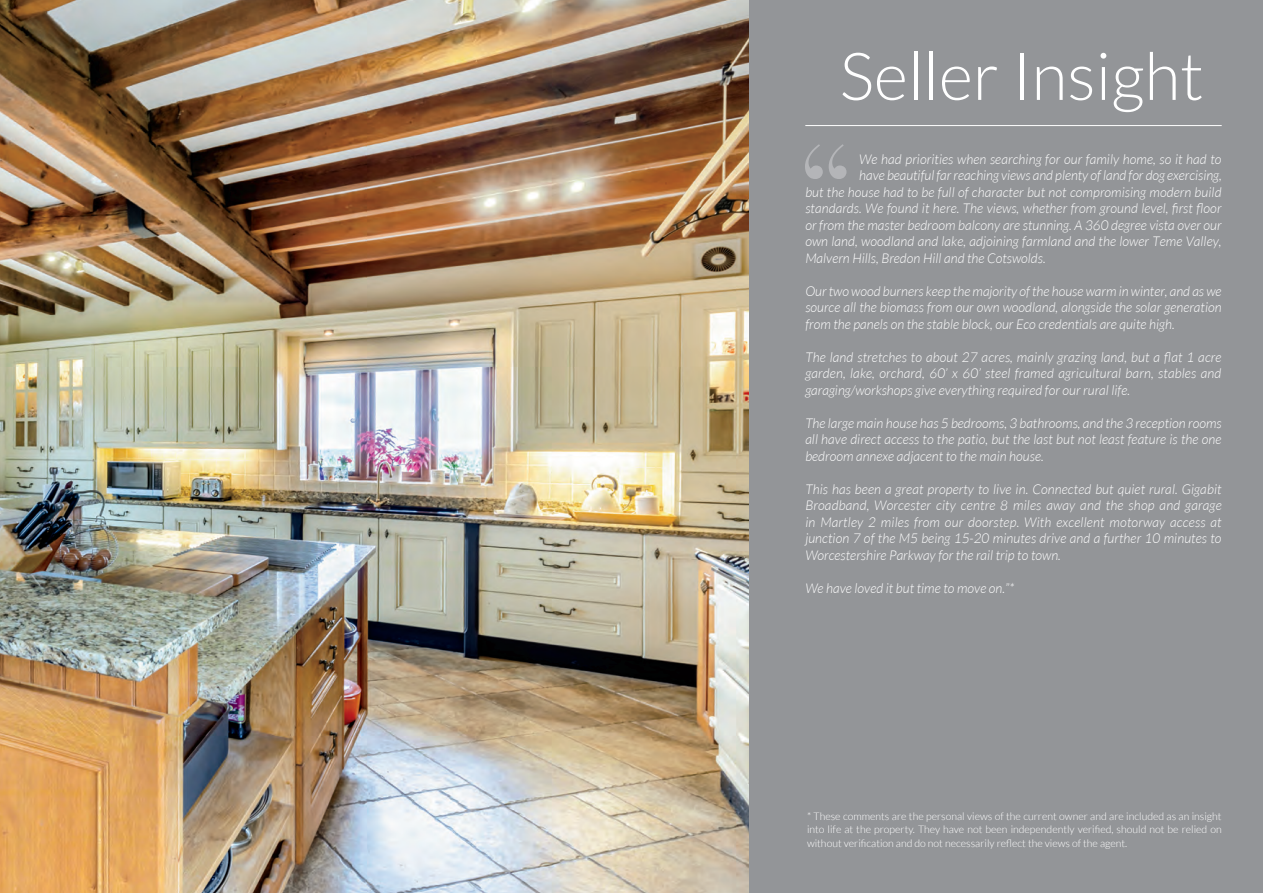
<style>
.page{position:relative;width:1263px;height:893px;background:#fff}
.page>*{position:absolute;margin:0;border:0;box-sizing:border-box;transform-origin:0 0}
.t1{font:300 66px "Lato";color:#fff}
.t2{font:italic 300 13.5px/16.5px "Lato";color:#fff;text-align:justify}
.t3{font:300 10.5px/13.5px "Lato";color:#fff;text-align:justify}
</style>
<div class="page">
<img style="left:0;top:0;width:750px;height:893px">
<div style="left:750px;top:0;width:513px;height:893px;background:#939598"></div>
<hr style="left:805px;top:125px;width:417px;height:1px;background:#fff">
<svg style="left:805px;top:144px;width:41px;height:35px"></svg>
<p class="t1" style="left:840px;top:41px;width:366px">Seller Insight</p>
<p class="t2" style="left:859px;top:151px;width:364px">We had priorities when searching for our family home, so it had to</p>
<p class="t2" style="left:859px;top:168px;width:364px">have beautiful far reaching views and plenty of land for dog exercising,</p>
<p class="t2" style="left:805px;top:184px;width:418px">but the house had to be full of character but not compromising modern build</p>
<p class="t2" style="left:805px;top:201px;width:418px">standards. We found it here. The views, whether from ground level, first floor</p>
<p class="t2" style="left:805px;top:217px;width:418px">or from the master bedroom balcony are stunning. A 360 degree vista over our</p>
<p class="t2" style="left:805px;top:234px;width:418px">own land, woodland and lake, adjoining farmland and the lower Teme Valley,</p>
<p class="t2" style="left:805px;top:250px;width:242px">Malvern Hills, Bredon Hill and the Cotswolds.</p>
<p class="t2" style="left:805px;top:283px;width:418px">Our two wood burners keep the majority of the house warm in winter, and as we source all the biomass from our own woodland, alongside the solar generation from the panels on the stable block, our Eco credentials are quite high.</p>
<p class="t2" style="left:805px;top:349px;width:418px">The land stretches to about 27 acres, mainly grazing land, but a flat 1 acre garden, lake, orchard, 60’ x 60’ steel framed agricultural barn, stables and garaging/workshops give everything required for our rural life.</p>
<p class="t2" style="left:805px;top:415px;width:418px">The large main house has 5 bedrooms, 3 bathrooms, and the 3 reception rooms all have direct access to the patio, but the last but not least feature is the one bedroom annexe adjacent to the main house.</p>
<p class="t2" style="left:805px;top:481px;width:418px">This has been a great property to live in. Connected but quiet rural. Gigabit Broadband, Worcester city centre 8 miles away and the shop and garage in Martley 2 miles from our doorstep. With excellent motorway access at junction 7 of the M5 being 15-20 minutes drive and a further 10 minutes to Worcestershire Parkway for the rail trip to town.</p>
<p class="t2" style="left:805px;top:580px;width:210px">We have loved it but time to move on.”*</p>
<p class="t3" style="left:807px;top:809px;width:416px">* These comments are the personal views of the current owner and are included as an insight into life at the property. They have not been independently verified, should not be relied on without verification and do not necessarily reflect the views of the agent.</p>
</div>
